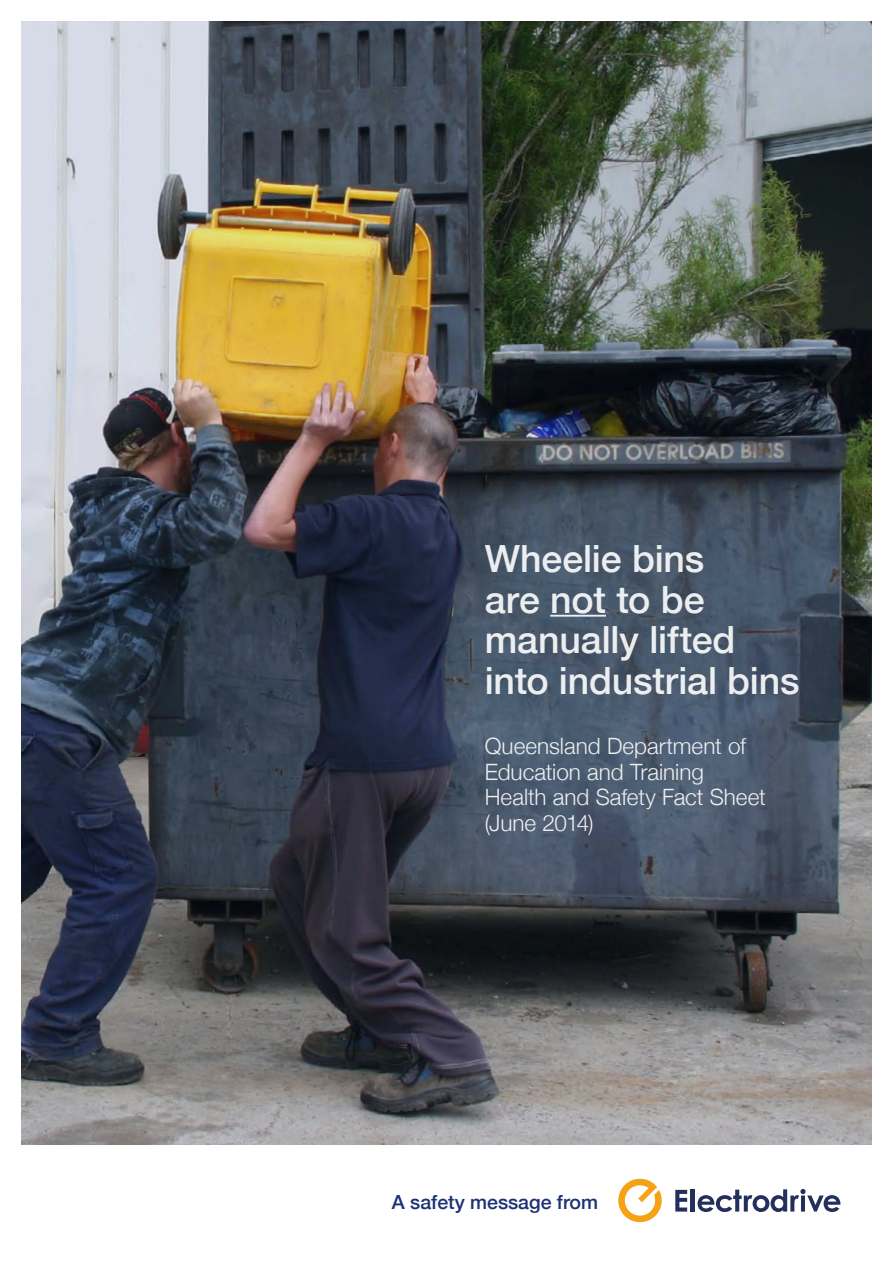
<style>
.page{position:relative;width:893px;height:1263px;background:#fff}
.page>*{position:absolute;margin:0;border:0;box-sizing:border-box;transform-origin:0 0}
.t1{font:500 37.5px/40.5px "Helvetica Neue";letter-spacing:-.005em;color:#fff}
.t2{font:300 22.5px/25.5px "Helvetica Neue";color:#fff}
.t3{font:500 19.5px "Helvetica Neue";color:#1d3176}
</style>
<div class="page">
<img style="left:21px;top:21px;width:851px;height:1123px">
<svg style="left:618px;top:1178px;width:44px;height:45px"></svg>
<svg style="left:675px;top:1190px;width:12px;height:21px"></svg>
<hr style="left:691px;top:1189px;width:4px;height:22px;background:#232f5d">
<svg style="left:697px;top:1189px;width:143px;height:23px"></svg>
<hr style="left:550px;top:615px;width:56px;height:2px;background:#fff">
<h1 class="t1" style="left:485px;top:536px;width:316px">Wheelie bins<br>are not to be manually lifted into industrial bins</h1>
<p class="t2" style="left:485px;top:732px;width:283px">Queensland Department of<br>Education and Training<br>Health and Safety Fact Sheet (June 2014)</p>
<p class="t3" style="left:392px;top:1186px;width:208px">A safety message from</p>
</div>
